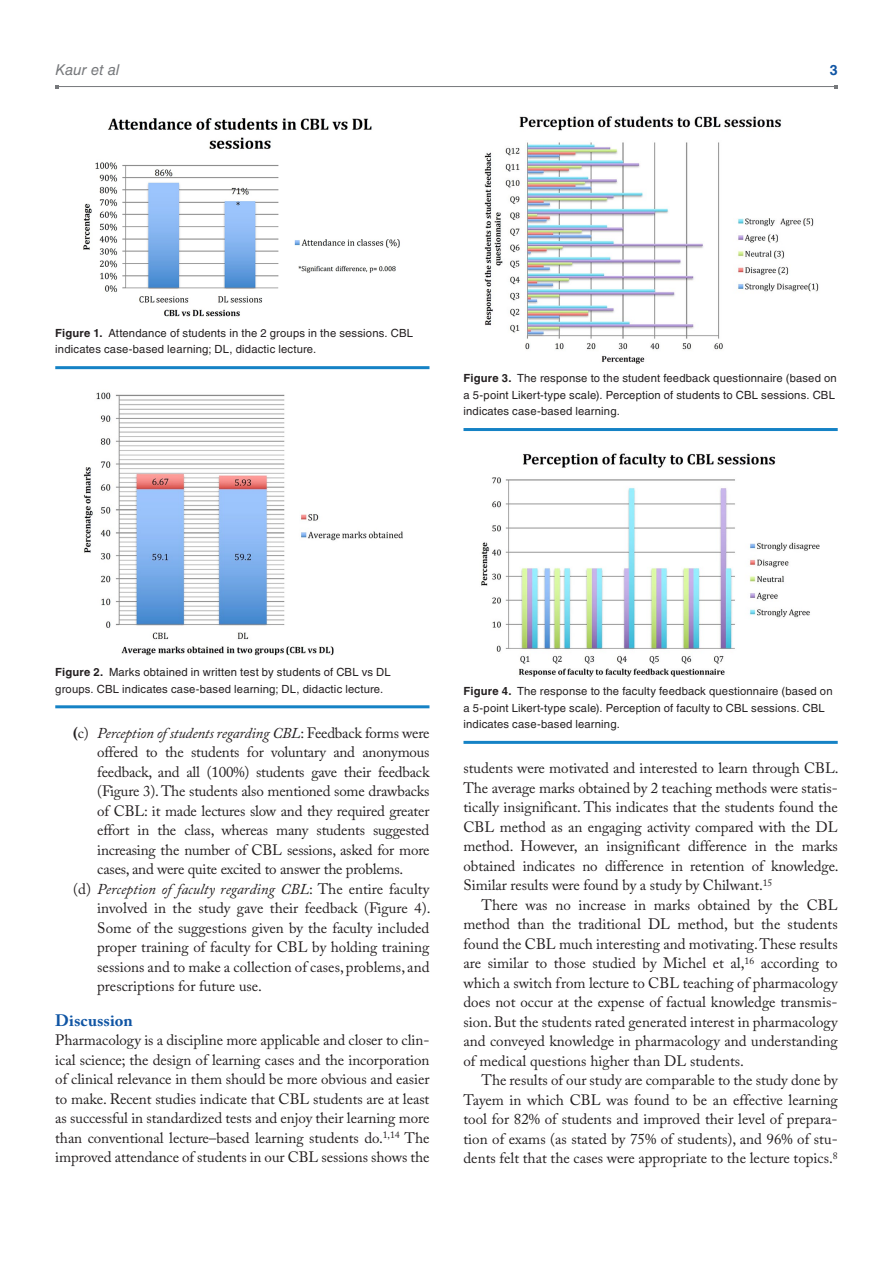
<style>
.page{position:relative;width:893px;height:1263px;background:#fff}
.page>*{position:absolute;margin:0;border:0;box-sizing:border-box;transform-origin:0 0}
.t1{font:700 16.5px "Adobe Caslon Pro";letter-spacing:.005em;color:#1055a4}
.t2{font:15px/19.5px "Adobe Caslon Pro";letter-spacing:-.005em;color:#231f20;text-align:justify}
.t3{font:italic 15px "Adobe Caslon Pro";letter-spacing:-.01em;color:#231f20}
.t4{font:italic 15px "Helvetica LT Std";color:#76787b}
.t5{font:700 14.25px "Helvetica LT Std";color:#1055a4}
.t6{font:11.25px/16.5px "Helvetica LT Std";letter-spacing:.015em;color:#231f20}
.s1{font-weight:700}
.s2{font-weight:700;font-style:normal}
.s3{font-style:normal}
</style>
<div class="page">
<hr style="left:57px;top:86px;width:779px;height:1px;background:#76787b">
<hr style="left:55px;top:366px;width:374px;height:3px;background:#1582c5">
<img style="left:83px;top:118px;width:317px;height:199px">
<hr style="left:55px;top:705px;width:374px;height:3px;background:#1582c5">
<img style="left:83px;top:392px;width:320px;height:264px">
<hr style="left:463px;top:428px;width:375px;height:3px;background:#1582c5">
<img style="left:484px;top:116px;width:335px;height:248px">
<hr style="left:463px;top:741px;width:375px;height:3px;background:#1582c5">
<img style="left:481px;top:453px;width:339px;height:224px">
<p class="t4" style="left:55px;top:61px;width:66px">Kaur et al</p>
<p class="t5" style="left:830px;top:61px;width:9px">3</p>
<p class="t6" style="left:55px;top:325px;width:359px"><span class="s1">Figure 1.</span> Attendance of students in the 2 groups in the sessions. CBL indicates case-based learning; DL, didactic lecture.</p>
<p class="t6" style="left:463px;top:370px;width:375px"><span class="s1">Figure 3.</span> The response to the student feedback questionnaire (based on a 5-point Likert-type scale). Perception of students to CBL sessions. CBL indicates case-based learning.</p>
<p class="t6" style="left:55px;top:664px;width:337px"><span class="s1">Figure 2.</span> Marks obtained in written test by students of CBL vs DL groups. CBL indicates case-based learning; DL, didactic lecture.</p>
<p class="t3" style="left:73px;top:724px;width:358px"><span class="s2">(</span><span class="s3">c)</span> Perception of students regarding CBL<span class="s3">: Feedback forms were</span></p>
<p class="t2" style="left:97px;top:742px;width:334px">offered to the students for voluntary and anonymous</p>
<p class="t2" style="left:97px;top:762px;width:334px">feedback, and all (100%) students gave their feedback</p>
<p class="t2" style="left:97px;top:781px;width:334px">(Figure 3). The students also mentioned some drawbacks</p>
<p class="t2" style="left:97px;top:801px;width:334px">of CBL: it made lectures slow and they required greater</p>
<p class="t2" style="left:97px;top:820px;width:334px">effort in the class, whereas many students suggested</p>
<p class="t2" style="left:97px;top:840px;width:334px">increasing the number of CBL sessions, asked for more</p>
<p class="t2" style="left:97px;top:859px;width:308px">cases, and were quite excited to answer the problems.</p>
<p class="t3" style="left:73px;top:880px;width:358px"><span class="s3">(d)</span> Perception of faculty regarding CBL<span class="s3">: The entire faculty</span></p>
<p class="t2" style="left:97px;top:898px;width:335px">involved in the study gave their feedback (Figure 4).</p>
<p class="t2" style="left:97px;top:918px;width:334px">Some of the suggestions given by the faculty included</p>
<p class="t2" style="left:97px;top:937px;width:334px">proper training of faculty for CBL by holding training</p>
<p class="t2" style="left:97px;top:957px;width:334px">sessions and to make a collection of cases, problems, and</p>
<p class="t2" style="left:97px;top:976px;width:166px">prescriptions for future use.</p>
<p class="t1" style="left:55px;top:1010px;width:79px">Discussion</p>
<p class="t2" style="left:55px;top:1030px;width:376px">Pharmacology is a discipline more applicable and closer to clin&shy;ical science; the design of learning cases and the incorporation of clinical relevance in them should be more obvious and easier to make. Recent studies indicate that CBL students are at least as successful in standardized tests and enjoy their learning more than conventional lecture–based learning students do.<sup>1,14</sup> The improved attendance of students in our CBL sessions shows the</p>
<p class="t6" style="left:463px;top:683px;width:371px"><span class="s1">Figure 4.</span> The response to the faculty feedback questionnaire (based on a 5-point Likert-type scale). Perception of faculty to CBL sessions. CBL indicates case-based learning.</p>
<p class="t2" style="left:463px;top:758px;width:377px">students were motivated and interested to learn through CBL.<br>The average marks obtained by 2 teaching methods were statis&shy;tically insignificant. This indicates that the students found the CBL method as an engaging activity compared with the DL method. However, an insignificant difference in the marks obtained indicates no difference in retention of knowledge.<br>Similar results were found by a study by Chilwant.<sup>15</sup></p>
<p class="t2" style="left:463px;top:895px;width:376px;text-indent:18px">There was no increase in marks obtained by the CBL method than the traditional DL method, but the students found the CBL much interesting and motivating. These results are similar to those studied by Michel et al,<sup>16</sup> according to which a switch from lecture to CBL teaching of pharmacology does not occur at the expense of factual knowledge transmis&shy;sion. But the students rated generated interest in pharmacology and conveyed knowledge in pharmacology and understanding of medical questions higher than DL students.</p>
<p class="t2" style="left:463px;top:1070px;width:376px;text-indent:18px">The results of our study are comparable to the study done by Tayem in which CBL was found to be an effective learning tool for 82% of students and improved their level of prepara&shy;tion of exams (as stated by 75% of students), and 96% of stu&shy;dents felt that the cases were appropriate to the lecture topics.<sup>8</sup></p>
</div>
